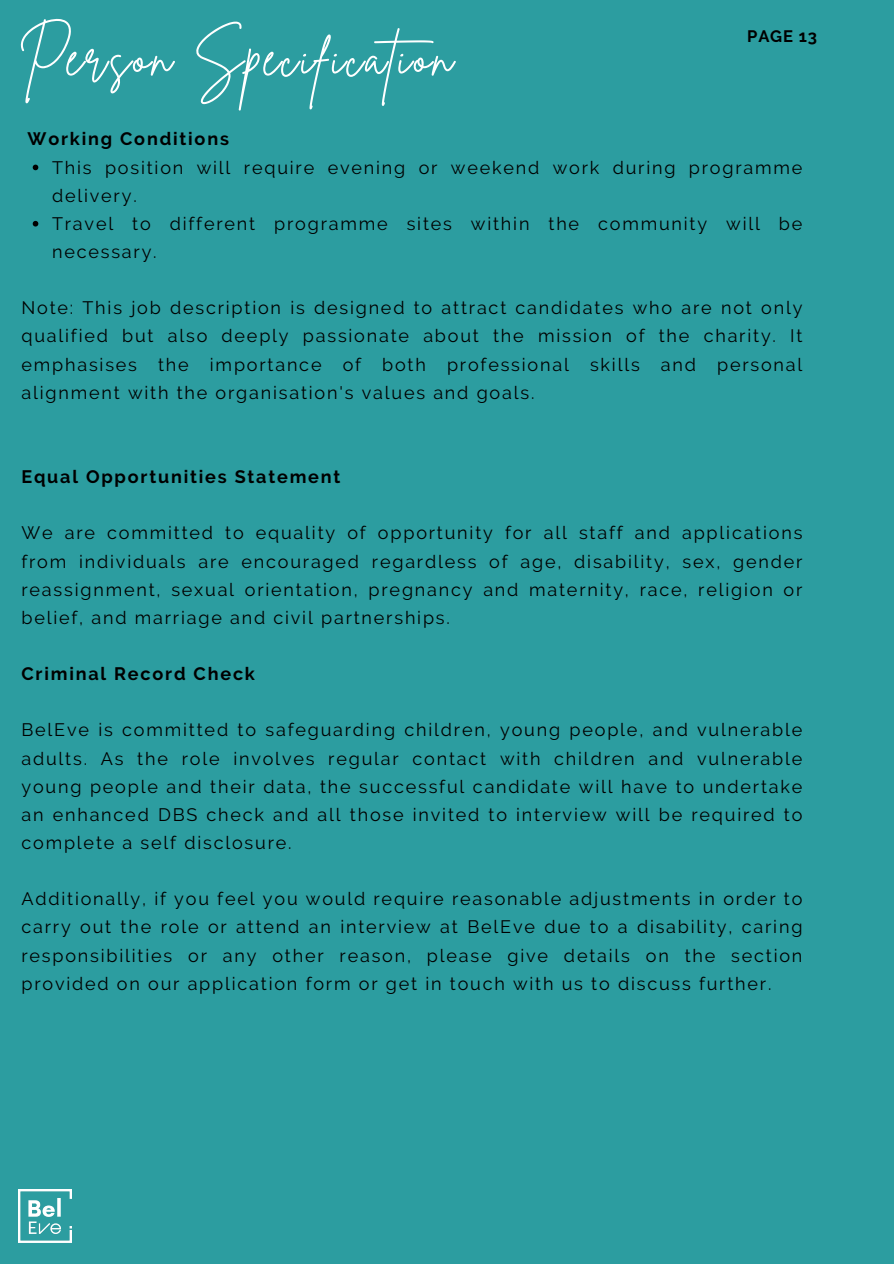
<style>
.page{position:relative;width:894px;height:1264px;background:#fff}
.page>*{position:absolute;margin:0;border:0;box-sizing:border-box;transform-origin:0 0}
.t1{font:52.95px "Brittany Signature";letter-spacing:.05em;color:#fff}
.t2{font:18px/28.2px "Raleway";letter-spacing:.1em;color:#000;text-align:justify}
.t3{font:700 18px "Raleway";letter-spacing:.1em;color:#000}
.t4{font:700 16.5px "Raleway";letter-spacing:.05em;color:#000}
</style>
<div class="page">
<div style="left:0;top:0;width:893px;height:1263px;background:#2c9da0"></div>
<svg style="left:33px;top:165px;width:5px;height:5px"></svg>
<svg style="left:33px;top:221px;width:5px;height:5px"></svg>
<img style="left:18px;top:1189px;width:53px;height:53px">
<p class="t1" style="left:18px;top:22px;width:436px">Person Specification</p>
<p class="t4" style="left:747px;top:27px;width:71px">PAGE 13</p>
<h1 class="t3" style="left:28px;top:128px;width:203px">Working Conditions</h1>
<h2 class="t2" style="left:52px;top:153px;width:751px">This position will require evening or weekend work during programme delivery.</h2>
<h3 class="t2" style="left:52px;top:209px;width:751px">Travel to different programme sites within the community will be necessary.</h3>
<p class="t2" style="left:21px;top:294px;width:782px">Note: This job description is designed to attract candidates who are not only qualified but also deeply passionate about the mission of the charity. It emphasises the importance of both professional skills and personal alignment with the organisation's values and goals.</p>
<p class="t3" style="left:21px;top:466px;width:320px">Equal Opportunities Statement</p>
<p class="t2" style="left:21px;top:519px;width:782px">We are committed to equality of opportunity for all staff and applications from individuals are encouraged regardless of age, disability, sex, gender reassignment, sexual orientation, pregnancy and maternity, race, religion or belief, and marriage and civil partnerships.</p>
<h3 class="t3" style="left:21px;top:663px;width:235px">Criminal Record Check</h3>
<p class="t2" style="left:21px;top:716px;width:782px">BelEve is committed to safeguarding children, young people, and vulnerable adults. As the role involves regular contact with children and vulnerable young people and their data, the successful candidate will have to undertake an enhanced DBS check and all those invited to interview will be required to complete a self disclosure.</p>
<h3 class="t2" style="left:21px;top:884px;width:782px">Additionally, if you feel you would require reasonable adjustments in order to carry out the role or attend an interview at BelEve due to a disability, caring responsibilities or any other reason, please give details on the section provided on our application form or get in touch with us to discuss further.</h3>
</div>
